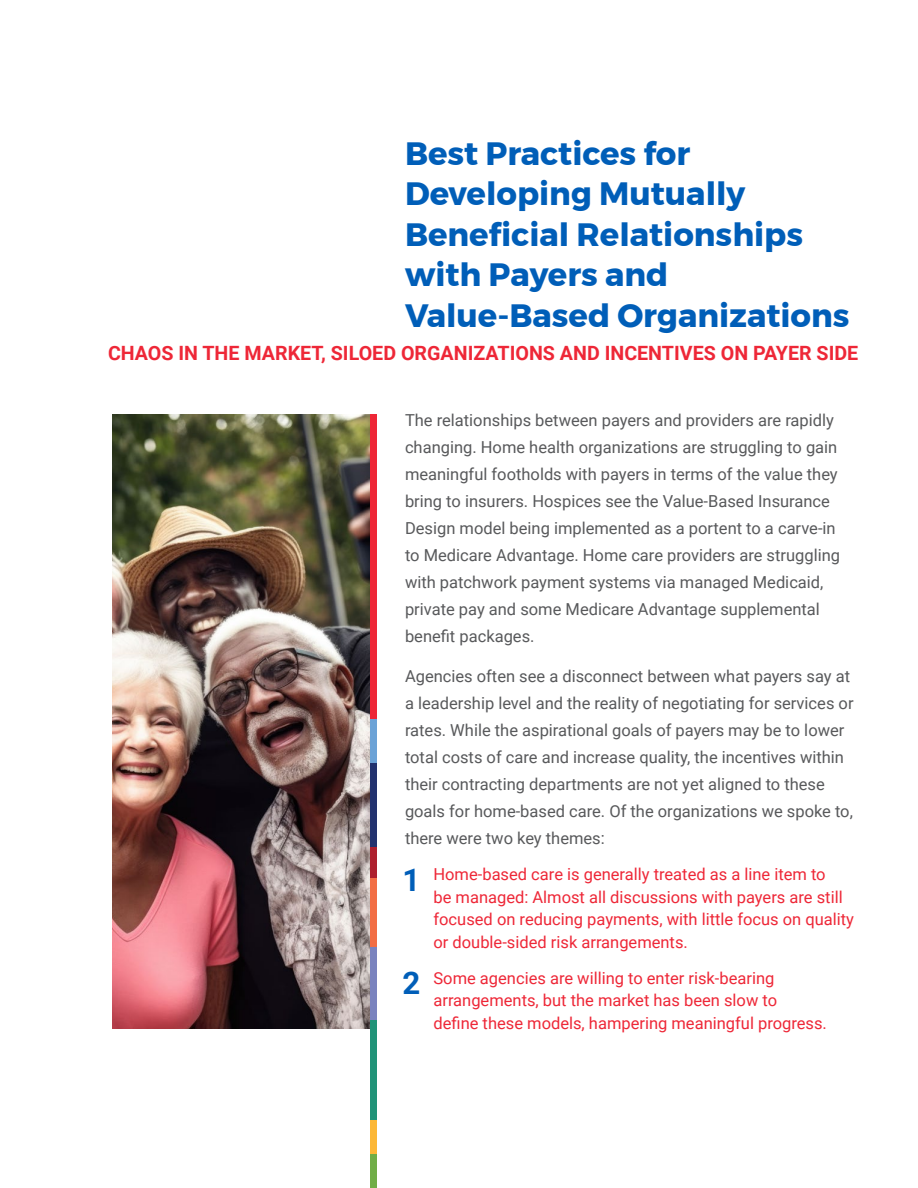
<style>
.page{position:relative;width:918px;height:1188px;background:#fff}
.page>*{position:absolute;margin:0;border:0;box-sizing:border-box;transform-origin:0 0}
.t1{font:700 32.25px/40.5px "Montserrat";color:#005eb8}
.t2{font:700 31.2px "Roboto";color:#005eb8}
.t3{font:700 19.65px "Roboto";color:#ee2737}
.t4{font:16.5px/27px "Roboto";color:#58595b}
.t5{font:16.5px/22.5px "Roboto";color:#ee2737}
</style>
<div class="page">
<img style="left:112px;top:414px;width:259px;height:614px">
<div style="left:371px;top:414px;width:6px;height:305px;background:#ee2737"></div>
<div style="left:371px;top:719px;width:6px;height:46px;background:#6ba2d6"></div>
<div style="left:371px;top:764px;width:6px;height:87px;background:#22326e"></div>
<div style="left:371px;top:847px;width:6px;height:34px;background:#ad1f2d"></div>
<div style="left:371px;top:879px;width:6px;height:81px;background:#f26e44"></div>
<div style="left:371px;top:947px;width:6px;height:81px;background:#7a83be"></div>
<div style="left:371px;top:1020px;width:6px;height:119px;background:#219378"></div>
<div style="left:371px;top:1120px;width:6px;height:35px;background:#fcb737"></div>
<div style="left:371px;top:1155px;width:6px;height:33px;background:#70ad47"></div>
<h1 class="t1" style="left:405px;top:133px;width:446px">Best Practices for<br>Developing Mutually<br>Beneficial Relationships with Payers and<br>Value-Based Organizations</h1>
<p class="t3" style="left:108px;top:340px;width:752px">CHAOS IN THE MARKET, SILOED ORGANIZATIONS AND INCENTIVES ON PAYER SIDE</p>
<p class="t4" style="left:405px;top:406px;width:437px">The relationships between payers and providers are rapidly changing. Home health organizations are struggling to gain meaningful footholds with payers in terms of the value they bring to insurers. Hospices see the Value-Based Insurance Design model being implemented as a portent to a carve-in to Medicare Advantage. Home care providers are struggling with patchwork payment systems via managed Medicaid, private pay and some Medicare Advantage supplemental benefit packages.</p>
<p class="t4" style="left:405px;top:662px;width:450px">Agencies often see a disconnect between what payers say at a leadership level and the reality of negotiating for services or rates. While the aspirational goals of payers may be to lower total costs of care and increase quality, the incentives within their contracting departments are not yet aligned to these goals for home-based care. Of the organizations we spoke to, there were two key themes:</p>
<p class="t5" style="left:433px;top:862px;width:422px">Home-based care is generally treated as a line item to<br>be managed: Almost all discussions with payers are still focused on reducing payments, with little focus on quality or double-sided risk arrangements.</p>
<p class="t5" style="left:433px;top:966px;width:395px">Some agencies are willing to enter risk-bearing arrangements, but the market has been slow to<br>define these models, hampering meaningful progress.</p>
<h2 class="t2" style="left:403px;top:859px;width:19px">1</h2>
<h2 class="t2" style="left:403px;top:961px;width:19px">2</h2>
</div>
